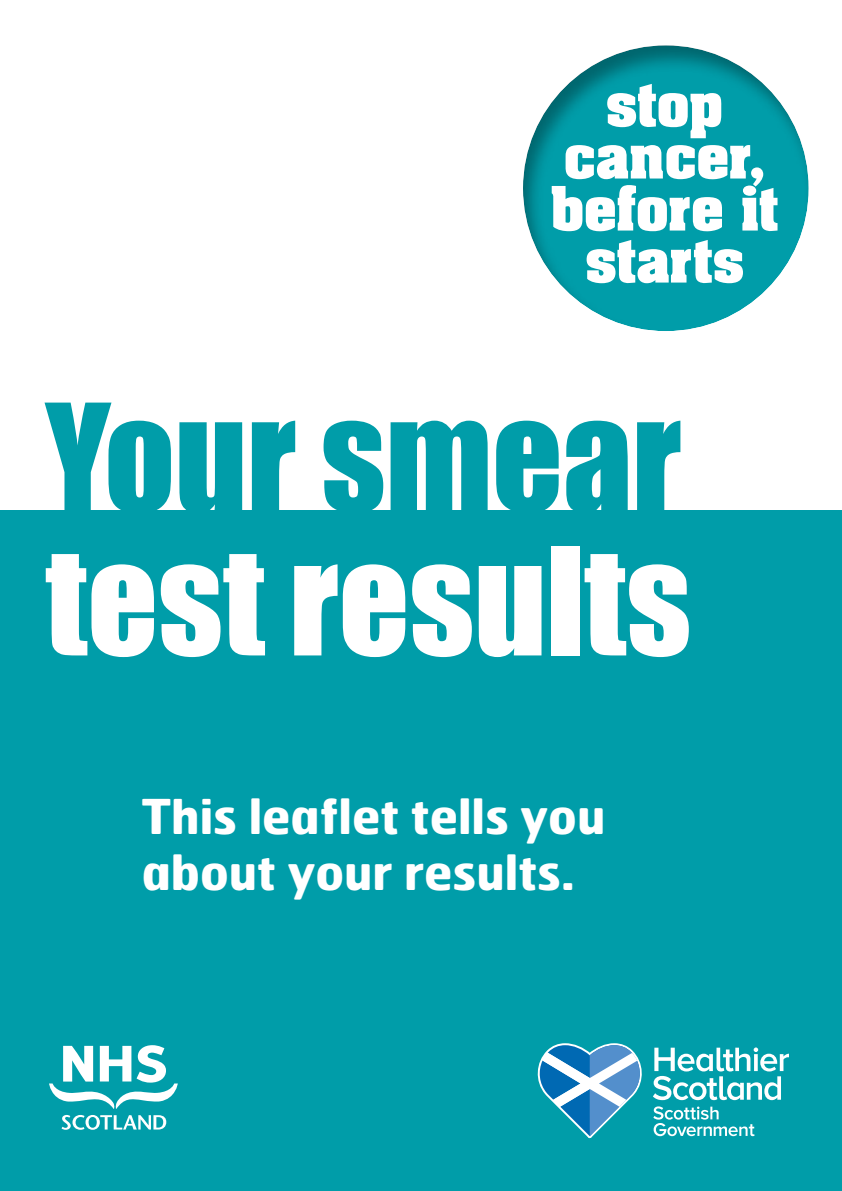
<style>
.page{position:relative;width:842px;height:1191px;background:#fff}
.page>*{position:absolute;margin:0;border:0;box-sizing:border-box;transform-origin:0 0}
.t1{font:138px "Impact";color:#fff}
.t2{font:138px "Impact";color:#009da9}
.messge{font:700 52px/52px "Aachen Std";color:#fff;text-align:center}
.message{font:700 48px/56px "Hermes";color:#fff}
</style>
<div class="page">
<div style="left:0;top:510px;width:842px;height:681px;background:#009da9"></div>
<svg style="left:653px;top:1047px;width:136px;height:53px"></svg>
<svg style="left:653px;top:1106px;width:102px;height:30px"></svg>
<svg style="left:538px;top:1043px;width:104px;height:95px"></svg>
<div style="left:521px;top:42px;width:288px;height:290px;background:#000;opacity:.35"></div>
<svg style="left:62px;top:1115px;width:104px;height:14px"></svg>
<svg style="left:49px;top:1045px;width:129px;height:64px"></svg>
<p class="messge" style="left:606px;top:79px;width:119px">stop</p>
<p class="messge" style="left:551px;top:131px;width:229px">cancer, before it starts</p>
<p class="t2" style="left:45px;top:350px;width:638px">Your smear</p>
<p class="t1" style="left:45px;top:494px;width:647px">test results</p>
<p class="message" style="left:142px;top:786px;width:465px">This leaflet tells you about your results.</p>
</div>
